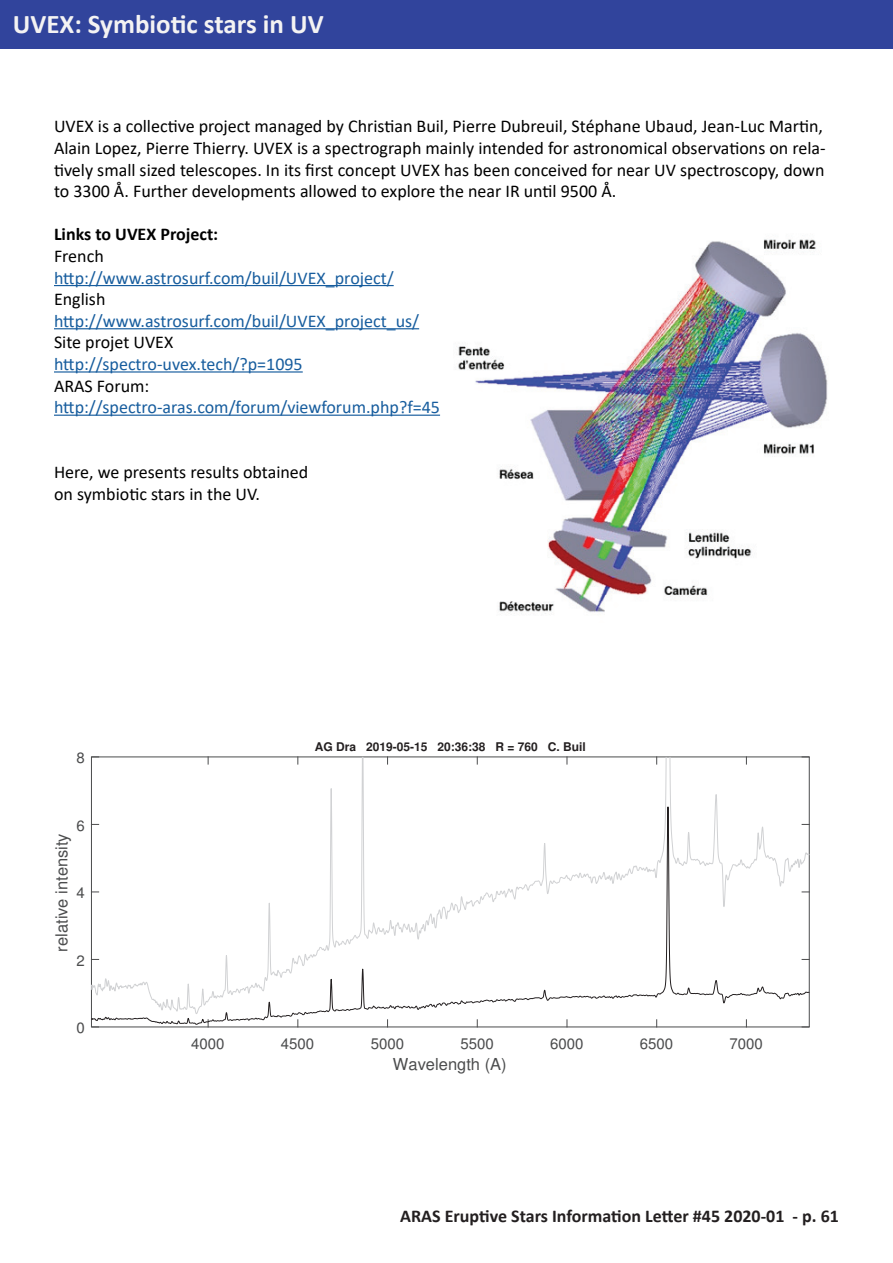
<style>
.page{position:relative;width:893px;height:1263px;background:#fff}
.page>*{position:absolute;margin:0;border:0;box-sizing:border-box;transform-origin:0 0}
.t1{font:700 27px "Calibri";color:#f4f3f3}
.t2{font:18px/21.6px "Calibri";color:#000}
.t3{font:18px "Calibri";color:#175d9e}
.t4{font:700 18px "Calibri";color:#231f20}
.t5{font:700 18px "Calibri";color:#000}
.t6{font:16.5px "Helvetica";color:#4b4c4d}
.t7{font:15px "Helvetica";color:#4b4c4d}
.t8{font:700 12px "Helvetica";color:#231f20}
</style>
<div class="page">
<div style="left:0;top:0;width:893px;height:49px;background:#31449c"></div>
<hr style="left:54px;top:285px;width:340px;height:1px;background:#175d9e">
<hr style="left:54px;top:328px;width:365px;height:1px;background:#175d9e">
<hr style="left:54px;top:371px;width:249px;height:2px;background:#175d9e">
<hr style="left:54px;top:415px;width:386px;height:1px;background:#175d9e">
<hr style="left:91px;top:1026px;width:718px;height:1px;background:#4b4c4d">
<hr style="left:91px;top:757px;width:1px;height:270px;background:#4b4c4d">
<hr style="left:809px;top:757px;width:1px;height:270px;background:#4b4c4d">
<svg style="left:91px;top:756px;width:719px;height:49px"></svg>
<svg style="left:90px;top:805px;width:720px;height:220px"></svg>
<img style="left:458px;top:239px;width:370px;height:375px">
<h1 class="t1" style="left:13px;top:5px;width:313px">UVEX: Symbiotic stars in UV</h1>
<p class="t2" style="left:54px;top:115px;width:773px">UVEX is a collective project managed by Christian Buil, Pierre Dubreuil, Stéphane Ubaud, Jean-Luc Martin, Alain Lopez, Pierre Thierry. UVEX is a spectrograph mainly intended for astronomical observations on rela&shy;tively small sized telescopes. In its first concept UVEX has been conceived for near UV spectroscopy, down to 3300 Å. Further developments allowed to explore the near IR until 9500 Å.</p>
<p class="t5" style="left:54px;top:222px;width:166px">Links to UVEX Project:</p>
<p class="t2" style="left:54px;top:245px;width:51px">French</p>
<p class="t3" style="left:54px;top:265px;width:341px">http://www.astrosurf.com/buil/UVEX_project/</p>
<p class="t2" style="left:54px;top:288px;width:53px">English</p>
<p class="t3" style="left:54px;top:308px;width:367px">http://www.astrosurf.com/buil/UVEX_project_us/</p>
<p class="t2" style="left:54px;top:331px;width:121px">Site projet UVEX</p>
<p class="t3" style="left:54px;top:351px;width:250px">http://spectro-uvex.tech/?p=1095</p>
<p class="t2" style="left:54px;top:374px;width:97px">ARAS Forum:</p>
<p class="t3" style="left:54px;top:395px;width:388px">http://spectro-aras.com/forum/viewforum.php?f=45</p>
<p class="t2" style="left:54px;top:461px;width:256px">Here, we presents results obtained on symbiotic stars in the UV.</p>
<p class="t7" style="left:76px;top:752px;width:10px">8</p>
<p class="t7" style="left:76px;top:820px;width:10px">6</p>
<p class="t6" style="left:55px;top:951px;width:120px;rotate:-90deg">relative intensity</p>
<p class="t7" style="left:76px;top:887px;width:10px">4</p>
<p class="t7" style="left:76px;top:955px;width:10px">2</p>
<p class="t7" style="left:76px;top:1022px;width:10px">0</p>
<p class="t8" style="left:315px;top:740px;width:273px">AG Dra 2019-05-15 20:36:38 R = 760 C. Buil</p>
<p class="t7" style="left:191px;top:1038px;width:35px">4000</p>
<p class="t7" style="left:281px;top:1038px;width:35px">4500</p>
<p class="t7" style="left:371px;top:1038px;width:35px">5000</p>
<p class="t7" style="left:460px;top:1038px;width:35px">5500</p>
<p class="t7" style="left:550px;top:1038px;width:35px">6000</p>
<p class="t7" style="left:640px;top:1038px;width:35px">6500</p>
<p class="t7" style="left:730px;top:1038px;width:35px">7000</p>
<p class="t6" style="left:393px;top:1058px;width:115px">Wavelength (A)</p>
<p class="t4" style="left:400px;top:1204px;width:440px">ARAS Eruptive Stars Information Letter #45 2020-01 - p. 61</p>
</div>
